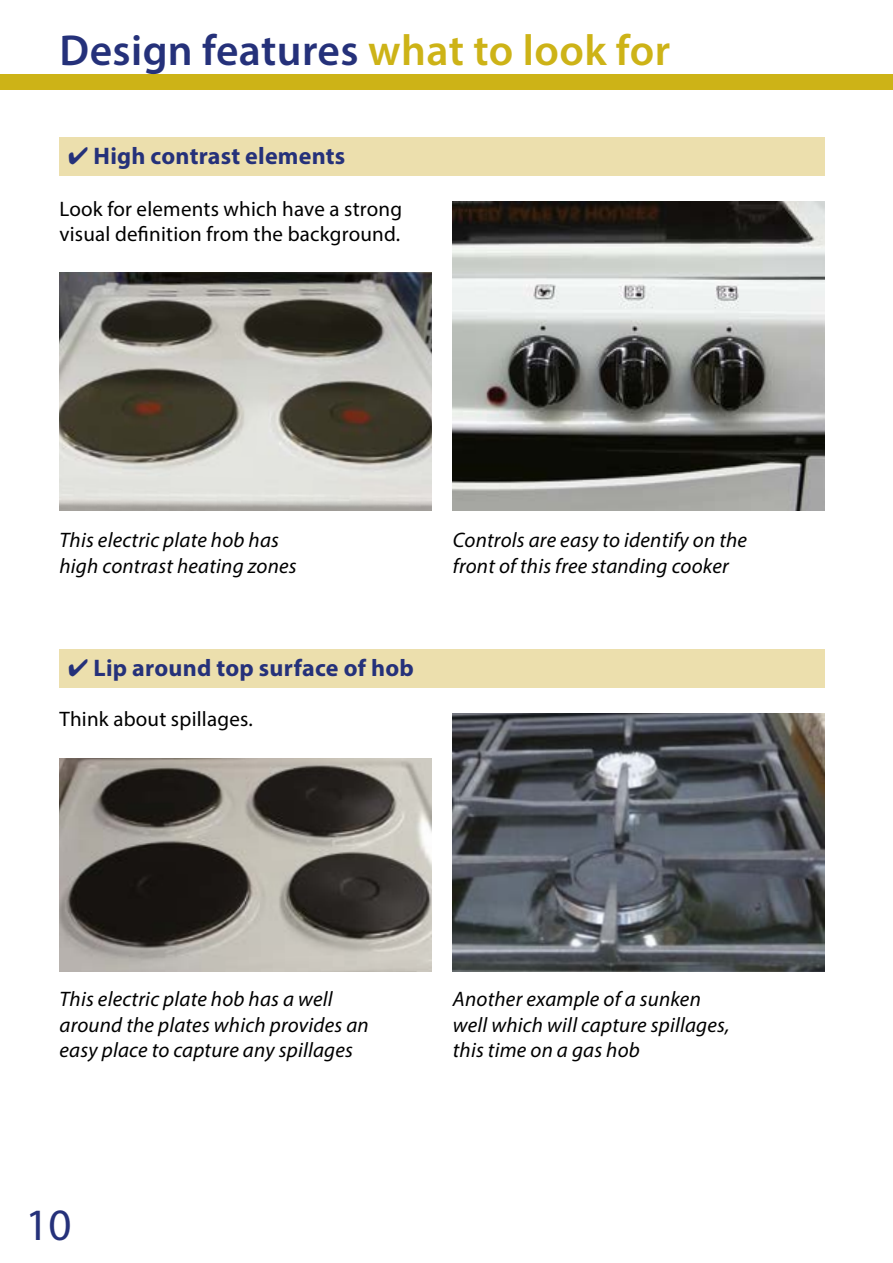
<style>
.page{position:relative;width:893px;height:1263px;background:#fff}
.page>*{position:absolute;margin:0;border:0;box-sizing:border-box;transform-origin:0 0}
.t1{font:45px "Myriad Pro";color:#25317a}
.t2{font:600 43.5px "Myriad Pro";letter-spacing:.01em;color:#25317a}
.t3{font:700 24px "Myriad Pro";letter-spacing:.01em;color:#25317a}
.P1_italic{font:italic 21px/25.5px "Myriad Pro";letter-spacing:.01em;color:#000}
.P1{font:21px/25.5px "Myriad Pro";letter-spacing:.01em;color:#000}
.s1{color:#cdb317}
</style>
<div class="page">
<div style="left:60px;top:137px;width:765px;height:38px;background:#ecdfad"></div>
<div style="left:60px;top:649px;width:765px;height:38px;background:#ecdfad"></div>
<div style="left:0;top:74px;width:893px;height:16px;background:#cdb317"></div>
<img style="left:60px;top:272px;width:372px;height:238px">
<img style="left:60px;top:759px;width:372px;height:212px">
<img style="left:453px;top:202px;width:372px;height:308px">
<img style="left:453px;top:714px;width:372px;height:257px">
<h2 class="t2" style="left:60px;top:22px;width:612px">Design features <span class="s1">what to look for</span></h2>
<p class="t3" style="left:68px;top:140px;width:279px">✔ High contrast elements</p>
<p class="P1" style="left:60px;top:195px;width:344px">Look for elements which have a strong visual definition from the background.</p>
<p class="P1_italic" style="left:60px;top:527px;width:239px">This electric plate hob has high contrast heating zones</p>
<p class="t3" style="left:68px;top:652px;width:347px">✔ Lip around top surface of hob</p>
<p class="P1" style="left:60px;top:705px;width:195px">Think about spillages.</p>
<p class="P1_italic" style="left:453px;top:527px;width:296px">Controls are easy to identify on the front of this free standing cooker</p>
<p class="P1_italic" style="left:60px;top:986px;width:311px">This electric plate hob has a well around the plates which provides an easy place to capture any spillages</p>
<h1 class="t1" style="left:26px;top:1197px;width:48px">10</h1>
<p class="P1_italic" style="left:453px;top:986px;width:278px">Another example of a sunken well which will capture spillages, this time on a gas hob</p>
</div>
